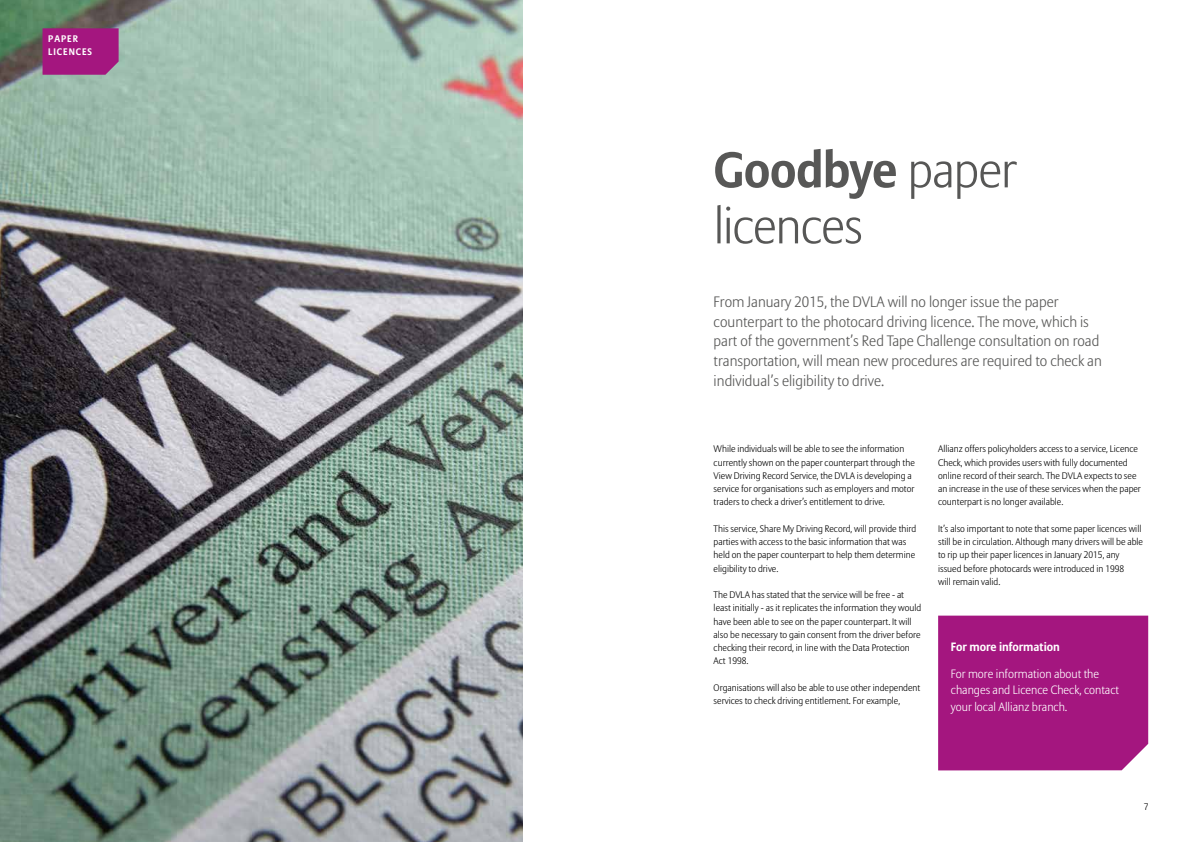
<style>
.page{position:relative;width:1191px;height:842px;background:#fff}
.page>*{position:absolute;margin:0;border:0;box-sizing:border-box;transform-origin:0 0}
.t1{font:300 50px/56px "Allianz Sans";letter-spacing:-.02em;color:#575756}
.t2{font:300 15px/19.9px "Allianz Sans";color:#575756}
.t3{font:300 12px/16.6px "Allianz Sans";color:#fff}
.t4{font:700 12px "Allianz Sans";color:#fff}
.t5{font:300 9.5px/13.3px "Allianz Sans";color:#000}
.t6{font:700 9.5px/13.3px "Allianz Sans";letter-spacing:.1em;color:#fff}
.s1{font-weight:700}
</style>
<div class="page">
<img style="left:0;top:0;width:522px;height:842px">
<svg style="left:43px;top:28px;width:76px;height:47px;background:#a31c80"></svg>
<div style="left:938px;top:616px;width:210px;height:154px;background:#a4167f"></div>
<p class="t6" style="left:48px;top:32px;width:45px">PAPER<br>LICENCES</p>
<h1 class="t1" style="left:713px;top:144px;width:305px"><span class="s1">Goodbye</span> paper licences</h1>
<p class="t2" style="left:713px;top:292px;width:390px">From January 2015, the DVLA will no longer issue the paper counterpart to the photocard driving licence. The move, which is part of the government’s Red Tape Challenge consultation on road transportation, will mean new procedures are required to check an individual’s eligibility to drive.</p>
<p class="t5" style="left:713px;top:443px;width:203px">While individuals will be able to see the information currently shown on the paper counterpart through the View Driving Record Service, the DVLA is developing a service for organisations such as employers and motor traders to check a driver’s entitlement to drive.</p>
<p class="t5" style="left:713px;top:522px;width:204px">This service, Share My Driving Record, will provide third parties with access to the basic information that was held on the paper counterpart to help them determine eligibility to drive.</p>
<p class="t5" style="left:713px;top:589px;width:209px">The DVLA has stated that the service will be free - at least initially - as it replicates the information they would have been able to see on the paper counterpart. It will also be necessary to gain consent from the driver before checking their record, in line with the Data Protection Act 1998.</p>
<p class="t5" style="left:713px;top:681px;width:208px">Organisations will also be able to use other independent services to check driving entitlement. For example,</p>
<p class="t5" style="left:938px;top:443px;width:204px">Allianz offers policyholders access to a service, Licence Check, which provides users with fully documented online record of their search. The DVLA expects to see an increase in the use of these services when the paper counterpart is no longer available.</p>
<p class="t5" style="left:938px;top:522px;width:206px">It’s also important to note that some paper licences will still be in circulation. Although many drivers will be able to rip up their paper licences in January 2015, any issued before photocards were introduced in 1998<br>will remain valid.</p>
<p class="t4" style="left:951px;top:639px;width:111px">For more information</p>
<p class="t3" style="left:951px;top:666px;width:170px">For more information about the changes and Licence Check, contact your local Allianz branch.</p>
<p class="t5" style="left:1143px;top:801px;width:6px">7</p>
</div>
